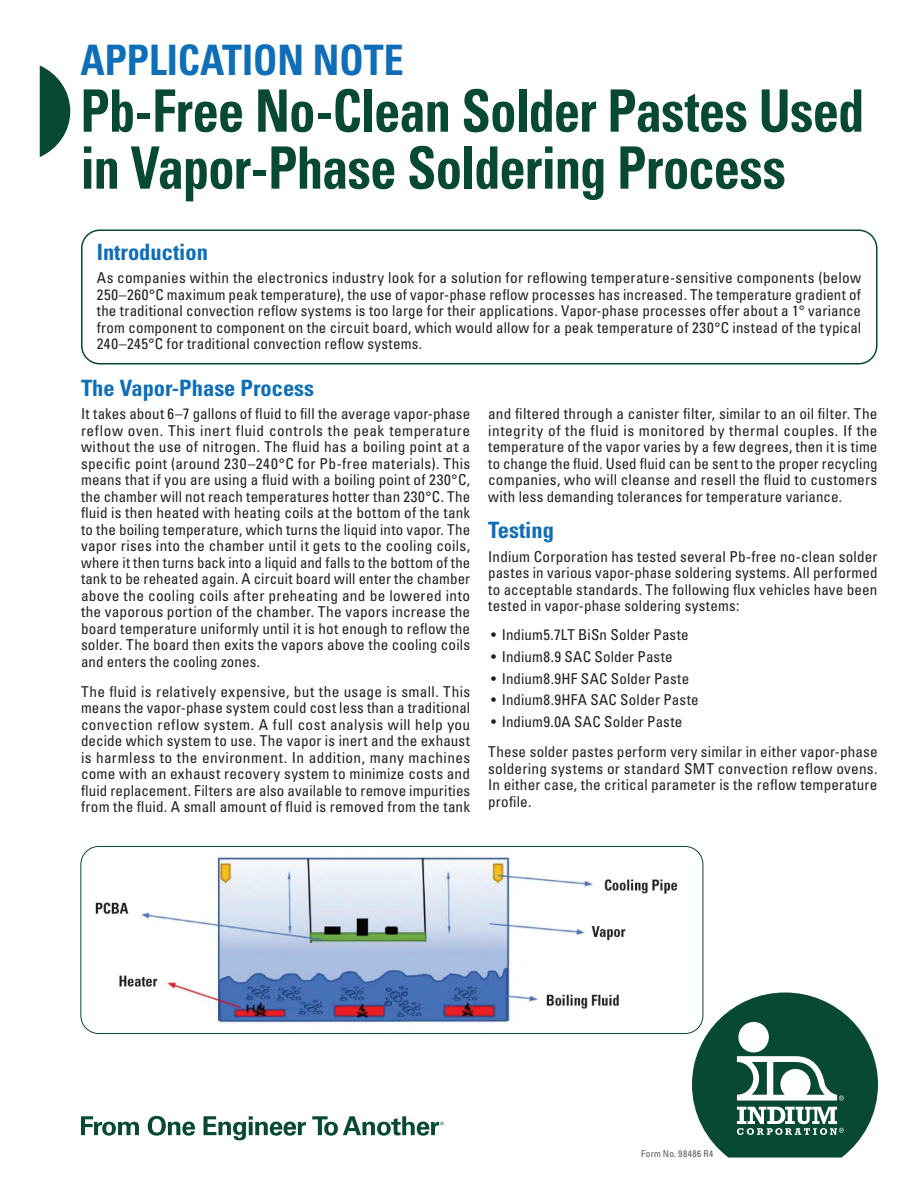
<style>
.page{position:relative;width:918px;height:1188px;background:#fff}
.page>*{position:absolute;margin:0;border:0;box-sizing:border-box;transform-origin:0 0}
.t1{font:700 condensed 58.5px/57px "Univers LT Std";letter-spacing:-.02em;color:#074932;scale:.9 1}
.t2{font:700 condensed 42px "Univers LT Std";color:#0e6eb8;scale:.95 1}
.t3{font:700 condensed 22.5px "Univers LT Std";color:#0e6eb8}
.t4{font:condensed 15px/16.5px "Univers LT Std";letter-spacing:.01em;color:#231f20;text-align:justify}
.t5{font:condensed 9.45px "Univers LT Std";letter-spacing:.05em;color:#57585a}
</style>
<div class="page">
<svg style="left:692px;top:993px;width:186px;height:165px"></svg>
<div style="left:738px;top:1022px;width:31px;height:30px;background:#fff;border-radius:50%"></div>
<svg style="left:312px;top:1116px;width:132px;height:20px"></svg>
<svg style="left:81px;top:1116px;width:225px;height:24px"></svg>
<svg style="left:40px;top:65px;width:30px;height:92px"></svg>
<div style="left:81px;top:230px;width:796px;height:134px;border:2px solid #074932;border-radius:18px"></div>
<img style="left:82px;top:846px;width:621px;height:188px">
<div style="left:80px;top:846px;width:623px;height:188px;border:1px solid #074932;border-radius:18px"></div>
<h2 class="t2" style="left:80px;top:34px;width:342px">APPLICATION NOTE</h2>
<h1 class="t1" style="left:80px;top:82px;width:873px">Pb-Free No-Clean Solder Pastes Used in Vapor-Phase Soldering Process</h1>
<h3 class="t3" style="left:97px;top:238px;width:113px">Introduction</h3>
<p class="t4" style="left:97px;top:269px;width:766px">As companies within the electronics industry look for a solution for reflowing temperature-sensitive components (below 250–260°C maximum peak temperature), the use of vapor-phase reflow processes has increased. The temperature gradient of the traditional convection reflow systems is too large for their applications. Vapor-phase processes offer about a 1° variance from component to component on the circuit board, which would allow for a peak temperature of 230°C instead of the typical 240–245°C for traditional convection reflow systems.</p>
<h3 class="t3" style="left:81px;top:374px;width:235px">The Vapor-Phase Process</h3>
<p class="t4" style="left:81px;top:405px;width:391px">It takes about 6–7 gallons of fluid to fill the average vapor-phase reflow oven. This inert fluid controls the peak temperature without the use of nitrogen. The fluid has a boiling point at a specific point (around 230–240°C for Pb-free materials). This means that if you are using a fluid with a boiling point of 230°C, the chamber will not reach temperatures hotter than 230°C. The fluid is then heated with heating coils at the bottom of the tank to the boiling temperature, which turns the liquid into vapor. The vapor rises into the chamber until it gets to the cooling coils, where it then turns back into a liquid and falls to the bottom of the tank to be reheated again. A circuit board will enter the chamber above the cooling coils after preheating and be lowered into the vaporous portion of the chamber. The vapors increase the board temperature uniformly until it is hot enough to reflow the solder. The board then exits the vapors above the cooling coils and enters the cooling zones.</p>
<p class="t4" style="left:81px;top:683px;width:391px">The fluid is relatively expensive, but the usage is small. This means the vapor-phase system could cost less than a traditional convection reflow system. A full cost analysis will help you decide which system to use. The vapor is inert and the exhaust is harmless to the environment. In addition, many machines come with an exhaust recovery system to minimize costs and fluid replacement. Filters are also available to remove impurities from the fluid. A small amount of fluid is removed from the tank</p>
<p class="t4" style="left:488px;top:405px;width:391px">and filtered through a canister filter, similar to an oil filter. The integrity of the fluid is monitored by thermal couples. If the temperature of the vapor varies by a few degrees, then it is time to change the fluid. Used fluid can be sent to the proper recycling companies, who will cleanse and resell the fluid to customers with less demanding tolerances for temperature variance.</p>
<h3 class="t3" style="left:488px;top:517px;width:67px">Testing</h3>
<p class="t4" style="left:488px;top:548px;width:391px">Indium Corporation has tested several Pb-free no-clean solder pastes in various vapor-phase soldering systems. All performed to acceptable standards. The following flux vehicles have been tested in vapor-phase soldering systems:</p>
<p class="t4" style="left:491px;top:626px;width:199px">• Indium5.7LT BiSn Solder Paste</p>
<p class="t4" style="left:491px;top:648px;width:183px">• Indium8.9 SAC Solder Paste</p>
<p class="t4" style="left:491px;top:670px;width:199px">• Indium8.9HF SAC Solder Paste</p>
<p class="t4" style="left:491px;top:692px;width:209px">• Indium8.9HFA SAC Solder Paste</p>
<p class="t4" style="left:488px;top:707px;width:391px;line-height:30px">• Indium9.0A SAC Solder Paste<br>These solder pastes perform very similar in either vapor-phase</p>
<p class="t4" style="left:488px;top:760px;width:391px">soldering systems or standard SMT convection reflow ovens.<br>In either case, the critical parameter is the reflow temperature profile.</p>
<p class="t5" style="left:641px;top:1148px;width:73px">Form No. 98486 R4</p>
</div>
